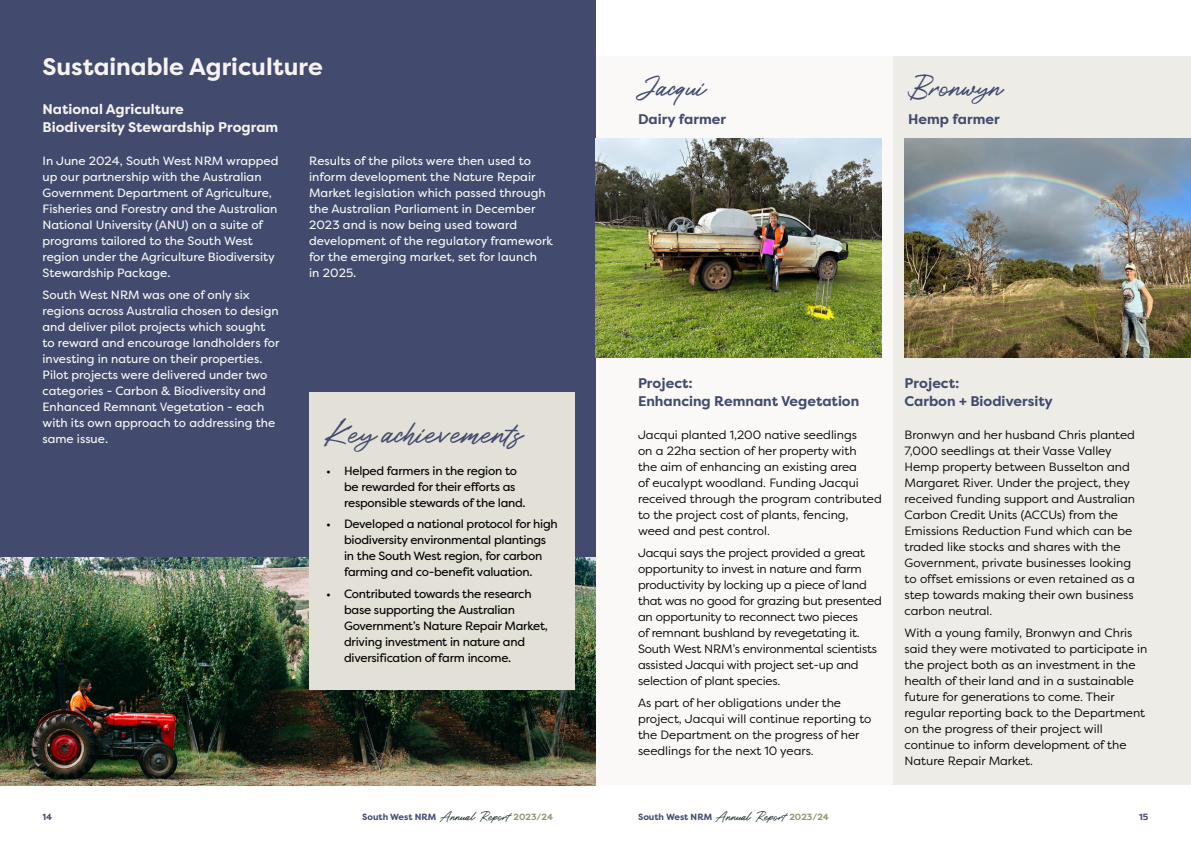
<style>
.page{position:relative;width:1191px;height:842px;background:#fff}
.page>*{position:absolute;margin:0;border:0;box-sizing:border-box;transform-origin:0 0}
.Heading_B{font:30px "Roustel";color:#424b6e}
.t1{font:27px "Roustel";color:#424b6e}
.Heading_A{font:700 24px "Filson Pro";color:#f6f3f0}
.Heading_B-2{font:700 14px/18px "Filson Pro";color:#424b6e}
.Heading_B-3{font:700 14px/18px "Filson Pro";color:#f6f3f0}
.t2{font:12px/16px "Filson Pro";color:#000}
.Body_text_white{font:12px/16px "Filson Pro";color:#faf9f8}
.t3{font:12px/16px "Filson Pro";letter-spacing:-.02em;color:#000}
.t4{font:700 9px "Filson Pro";color:#424b6e}
.s1{font-family:"Roustel";font-weight:400;font-size:12px;color:#222f32}
.s2{color:#8a9a73}
</style>
<div class="page">
<div style="left:595px;top:57px;width:596px;height:728px;background:#faf9f7"></div>
<div style="left:893px;top:57px;width:298px;height:728px;background:#eeece6"></div>
<div style="left:0;top:0;width:595px;height:785px;background:#424b6e"></div>
<img style="left:904px;top:139px;width:287px;height:218px">
<img style="left:595px;top:139px;width:287px;height:218px">
<img style="left:0;top:557px;width:595px;height:228px">
<div style="left:309px;top:393px;width:265px;height:297px;background:#e3e0d7"></div>
<p class="Heading_A" style="left:43px;top:52px;width:282px">Sustainable Agriculture</p>
<p class="Heading_B-3" style="left:43px;top:100px;width:237px">National Agriculture<br>Biodiversity Stewardship Program</p>
<p class="Body_text_white" style="left:43px;top:153px;width:237px">In June 2024, South West NRM wrapped up our partnership with the Australian Government Department of Agriculture, Fisheries and Forestry and the Australian National University (ANU) on a suite of programs tailored to the South West region under the Agriculture Biodiversity Stewardship Package.</p>
<p class="Body_text_white" style="left:43px;top:286px;width:238px">South West NRM was one of only six regions across Australia chosen to design and deliver pilot projects which sought to reward and encourage landholders for investing in nature on their properties.<br>Pilot projects were delivered under two categories - Carbon &amp; Biodiversity and Enhanced Remnant Vegetation - each with its own approach to addressing the same issue.</p>
<p class="Body_text_white" style="left:309px;top:153px;width:245px">Results of the pilots were then used to inform development the Nature Repair Market legislation which passed through the Australian Parliament in December 2023 and is now being used toward development of the regulatory framework for the emerging market, set for launch<br>in 2025.</p>
<p class="Heading_B" style="left:326px;top:409px;width:196px">Key achievements</p>
<p class="t3" style="left:344px;top:462px;width:183px;text-indent:-18px">• Helped farmers in the region to be rewarded for their efforts as responsible stewards of the land.</p>
<p class="t3" style="left:344px;top:516px;width:215px;text-indent:-18px">• Developed a national protocol for high biodiversity environmental plantings in the South West region, for carbon farming and co-benefit valuation.</p>
<p class="t3" style="left:344px;top:586px;width:205px;text-indent:-18px">• Contributed towards the research base supporting the Australian Government’s Nature Repair Market, driving investment in nature and diversification of farm income.</p>
<p class="t1" style="left:638px;top:65px;width:67px">Jacqui</p>
<p class="Heading_B-2" style="left:638px;top:111px;width:89px">Dairy farmer</p>
<p class="t1" style="left:908px;top:65px;width:94px">Bronwyn</p>
<p class="Heading_B-2" style="left:908px;top:111px;width:93px">Hemp farmer</p>
<p class="Heading_B-2" style="left:638px;top:375px;width:223px">Project:<br>Enhancing Remnant Vegetation</p>
<p class="t2" style="left:638px;top:427px;width:245px">Jacqui planted 1,200 native seedlings<br>on a 22ha section of her property with<br>the aim of enhancing an existing area<br>of eucalypt woodland. Funding Jacqui received through the program contributed to the project cost of plants, fencing, weed and pest control.</p>
<p class="t2" style="left:638px;top:544px;width:245px">Jacqui says the project provided a great opportunity to invest in nature and farm productivity by locking up a piece of land that was no good for grazing but presented an opportunity to reconnect two pieces<br>of remnant bushland by revegetating it.<br>South West NRM’s environmental scientists assisted Jacqui with project set-up and selection of plant species.</p>
<p class="t2" style="left:638px;top:694px;width:235px">As part of her obligations under the project, Jacqui will continue reporting to the Department on the progress of her seedlings for the next 10 years.</p>
<p class="Heading_B-2" style="left:904px;top:375px;width:150px">Project:<br>Carbon + Biodiversity</p>
<p class="t2" style="left:904px;top:427px;width:232px">Bronwyn and her husband Chris planted 7,000 seedlings at their Vasse Valley Hemp property between Busselton and Margaret River. Under the project, they received funding support and Australian Carbon Credit Units (ACCUs) from the Emissions Reduction Fund which can be traded like stocks and shares with the Government, private businesses looking to offset emissions or even retained as a step towards making their own business carbon neutral.</p>
<p class="t2" style="left:904px;top:624px;width:244px">With a young family, Bronwyn and Chris said they were motivated to participate in the project both as an investment in the health of their land and in a sustainable future for generations to come. Their regular reporting back to the Department on the progress of their project will continue to inform development of the Nature Repair Market.</p>
<p class="t4" style="left:43px;top:811px;width:11px">14</p>
<p class="t4" style="left:362px;top:811px;width:192px">South West NRM <span class="s1">Annual Report</span> <span class="s2">2023/24</span></p>
<p class="t4" style="left:638px;top:811px;width:192px">South West NRM <span class="s1">Annual Report</span> <span class="s2">2023/24</span></p>
<p class="t4" style="left:1139px;top:811px;width:11px">15</p>
</div>
